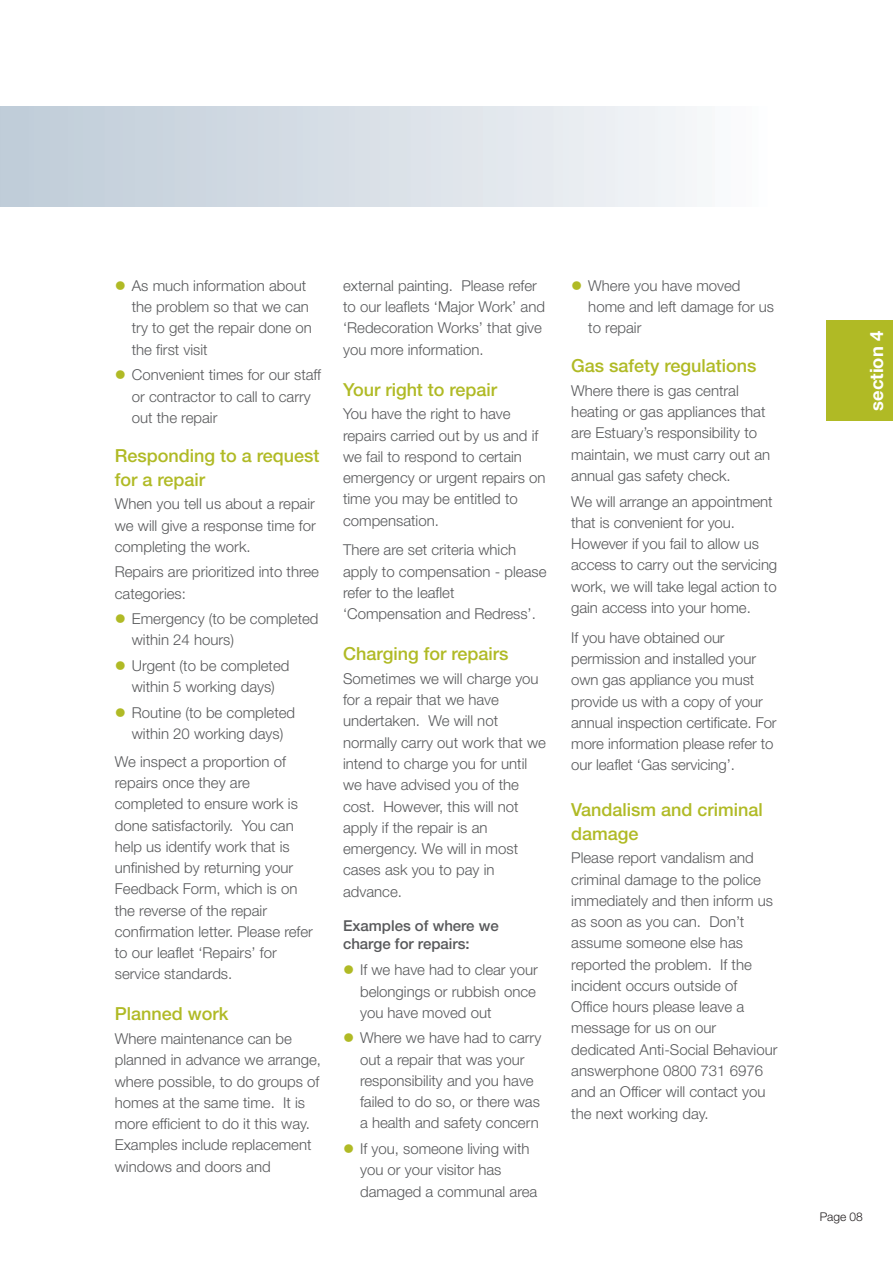
<style>
.page{position:relative;width:893px;height:1263px;background:#fff}
.page>*{position:absolute;margin:0;border:0;box-sizing:border-box;transform-origin:0 0}
.t1{font:18.3px "Helvetica Neue Bold TT";color:#fff}
.t2{font:500 18px/24px "Helvetica Neue";color:#b0ba25}
.t3{font:15px/21.3px "Helvetica Neue Light TT";color:#58595b}
.t4{font:500 15px/18px "Helvetica Neue";color:#58595b}
.t5{font:300 12px "Helvetica Neue";color:#231f20}
</style>
<div class="page">
<div style="left:826px;top:321px;width:66px;height:100px;background:#b0ba25"></div>
<p class="t3" style="left:132px;top:276px;width:182px">As much information about the problem so that we can try to get the repair done on the first visit</p>
<p class="t3" style="left:132px;top:366px;width:191px">Convenient times for our staff or contractor to call to carry out the repair</p>
<p class="t2" style="left:115px;top:445px;width:206px">Responding to a request for a repair</p>
<p class="t3" style="left:115px;top:495px;width:202px;text-align:justify">When you tell us about a repair we will give a response time for completing the work.</p>
<p class="t3" style="left:115px;top:563px;width:206px">Repairs are prioritized into three categories:</p>
<p class="t3" style="left:132px;top:610px;width:188px">Emergency (to be completed within 24 hours)</p>
<p class="t3" style="left:132px;top:657px;width:159px">Urgent (to be completed within 5 working days)</p>
<p class="t3" style="left:132px;top:703px;width:165px">Routine (to be completed within 20 working days)</p>
<p class="t3" style="left:115px;top:752px;width:200px">We inspect a proportion of repairs once they are completed to ensure work is done satisfactorily. You can help us identify work that is unfinished by returning your<br>Feedback Form, which is on the reverse of the repair confirmation letter. Please refer to our leaflet ‘Repairs’ for service standards.</p>
<p class="t2" style="left:115px;top:1004px;width:115px">Planned work</p>
<p class="t3" style="left:115px;top:1030px;width:208px">Where maintenance can be planned in advance we arrange, where possible, to do groups of homes at the same time. It is more efficient to do it this way.<br>Examples include replacement windows and doors and</p>
<p class="t3" style="left:343px;top:276px;width:204px">external painting. Please refer to our leaflets ‘Major Work’ and ‘Redecoration Works’ that give you more information.</p>
<p class="t2" style="left:343px;top:379px;width:156px">Your right to repair</p>
<p class="t3" style="left:343px;top:405px;width:204px">You have the right to have repairs carried out by us and if we fail to respond to certain emergency or urgent repairs on time you may be entitled to compensation.</p>
<p class="t3" style="left:343px;top:541px;width:205px">There are set criteria which apply to compensation - please refer to the leaflet ‘Compensation and Redress’.</p>
<p class="t2" style="left:343px;top:644px;width:167px">Charging for repairs</p>
<p class="t3" style="left:343px;top:669px;width:204px">Sometimes we will charge you for a repair that we have undertaken. We will not normally carry out work that we intend to charge you for until we have advised you of the cost. However, this will not apply if the repair is an emergency. We will in most cases ask you to pay in advance.</p>
<p class="t4" style="left:343px;top:918px;width:157px">Examples of where we charge for repairs:</p>
<p class="t3" style="left:360px;top:961px;width:179px">If we have had to clear your belongings or rubbish once you have moved out</p>
<p class="t3" style="left:360px;top:1029px;width:183px">Where we have had to carry out a repair that was your responsibility and you have failed to do so, or there was a health and safety concern</p>
<p class="t3" style="left:360px;top:1139px;width:179px">If you, someone living with you or your visitor has damaged a communal area</p>
<p class="t3" style="left:588px;top:276px;width:187px">Where you have moved home and left damage for us to repair</p>
<p class="t2" style="left:571px;top:356px;width:187px">Gas safety regulations</p>
<p class="t3" style="left:571px;top:381px;width:200px">Where there is gas central heating or gas appliances that are Estuary’s responsibility to maintain, we must carry out an annual gas safety check.</p>
<p class="t3" style="left:571px;top:492px;width:207px">We will arrange an appointment that is convenient for you.<br>However if you fail to allow us access to carry out the servicing work, we will take legal action to gain access into your home.</p>
<p class="t3" style="left:571px;top:628px;width:207px">If you have obtained our permission and installed your own gas appliance you must provide us with a copy of your annual inspection certificate. For more information please refer to our leaflet ‘Gas servicing’.</p>
<p class="t2" style="left:571px;top:799px;width:193px">Vandalism and criminal damage</p>
<p class="t3" style="left:571px;top:849px;width:208px">Please report vandalism and criminal damage to the police immediately and then inform us as soon as you can. Don’t assume someone else has reported the problem. If the incident occurs outside of<br>Office hours please leave a message for us on our dedicated Anti-Social Behaviour answerphone 0800 731 6976 and an Officer will contact you the next working day.</p>
<p class="t1" style="left:866px;top:411px;width:81px;rotate:-90deg">section 4</p>
<p class="t5" style="left:820px;top:1213px;width:45px">Page 08</p>
</div>
